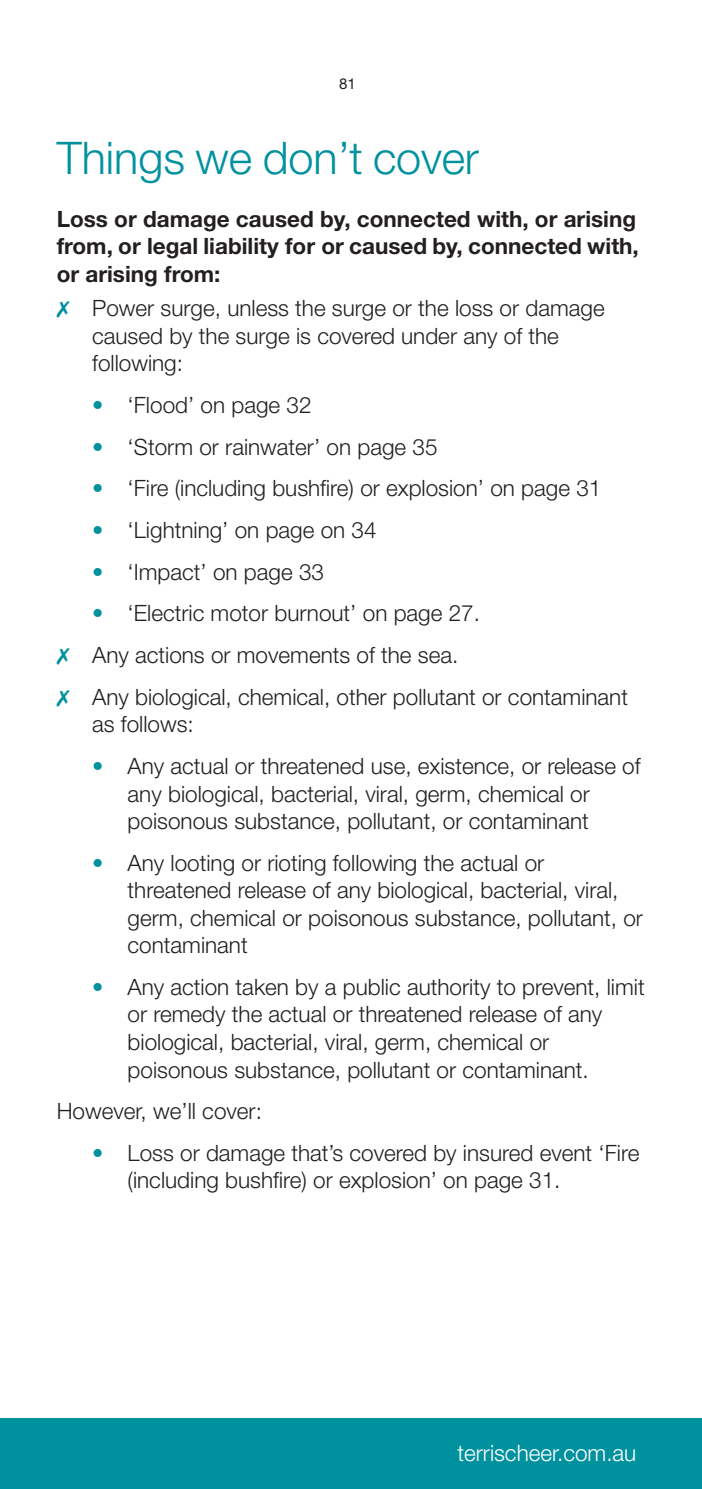
<style>
.page{position:relative;width:702px;height:1489px;background:#fff}
.page>*{position:absolute;margin:0;border:0;box-sizing:border-box;transform-origin:0 0}
.t1{font:300 45px "Helvetica Neue LT Std";color:#00919f}
.t2{font:300 22.5px/27.5px "Helvetica Neue LT Std";color:#231f20}
.t3{font:700 22.5px/27.5px "Helvetica Neue LT Std";color:#231f20;text-align:justify}
.t4{font:300 22.5px "Helvetica Neue LT Std";color:#fff}
.t5{font:15px "Helvetica Neue LT Std";color:#231f20}
.s1{color:#00919f}
</style>
<div class="page">
<div style="left:0;top:1417px;width:702px;height:71px;background:#00919f"></div>
<p class="t5" style="left:339px;top:75px;width:18px">81</p>
<h1 class="t1" style="left:57px;top:130px;width:424px">Things we don’t cover</h1>
<p class="t3" style="left:57px;top:204px;width:583px">Loss or damage caused by, connected with, or arising from, or legal liability for or caused by, connected with, or arising from:</p>
<p class="t2" style="left:92px;top:294px;width:514px;text-indent:-35px"><span class="s1">✗</span> Power surge, unless the surge or the loss or damage caused by the surge is covered under any of the following:</p>
<p class="t2" style="left:92px;top:391px;width:221px"><span class="s1">•</span> ‘Flood’ on page 32</p>
<p class="t2" style="left:92px;top:432px;width:347px"><span class="s1">•</span> ‘Storm or rainwater’ on page 35</p>
<p class="t2" style="left:92px;top:474px;width:510px"><span class="s1">•</span> ‘Fire (including bushfire) or explosion’ on page 31</p>
<p class="t2" style="left:92px;top:516px;width:286px"><span class="s1">•</span> ‘Lightning’ on page on 34</p>
<p class="t2" style="left:92px;top:557px;width:233px"><span class="s1">•</span> ‘Impact’ on page 33</p>
<p class="t2" style="left:57px;top:592px;width:573px;line-height:41.8px;text-indent:35px"><span class="s1">•</span> ‘Electric motor burnout’ on page 27.<br><span class="s1">✗</span> Any actions or movements of the sea.<br><span class="s1">✗</span> Any biological, chemical, other pollutant or contaminant</p>
<p class="t2" style="left:92px;top:710px;width:103px">as follows:</p>
<p class="t2" style="left:128px;top:751px;width:514px;text-indent:-35px"><span class="s1">•</span> Any actual or threatened use, existence, or release of any biological, bacterial, viral, germ, chemical or poisonous substance, pollutant, or contaminant</p>
<p class="t2" style="left:128px;top:848px;width:517px;text-indent:-35px"><span class="s1">•</span> Any looting or rioting following the actual or threatened release of any biological, bacterial, viral, germ, chemical or poisonous substance, pollutant, or contaminant</p>
<p class="t2" style="left:128px;top:972px;width:518px;text-indent:-35px"><span class="s1">•</span> Any action taken by a public authority to prevent, limit or remedy the actual or threatened release of any biological, bacterial, viral, germ, chemical or poisonous substance, pollutant or contaminant.</p>
<p class="t2" style="left:57px;top:1096px;width:207px">However, we’ll cover:</p>
<p class="t2" style="left:128px;top:1138px;width:513px;text-indent:-35px"><span class="s1">•</span> Loss or damage that’s covered by insured event ‘Fire (including bushfire) or explosion’ on page 31.</p>
<p class="t4" style="left:457px;top:1438px;width:180px">terrischeer.com.au</p>
</div>
